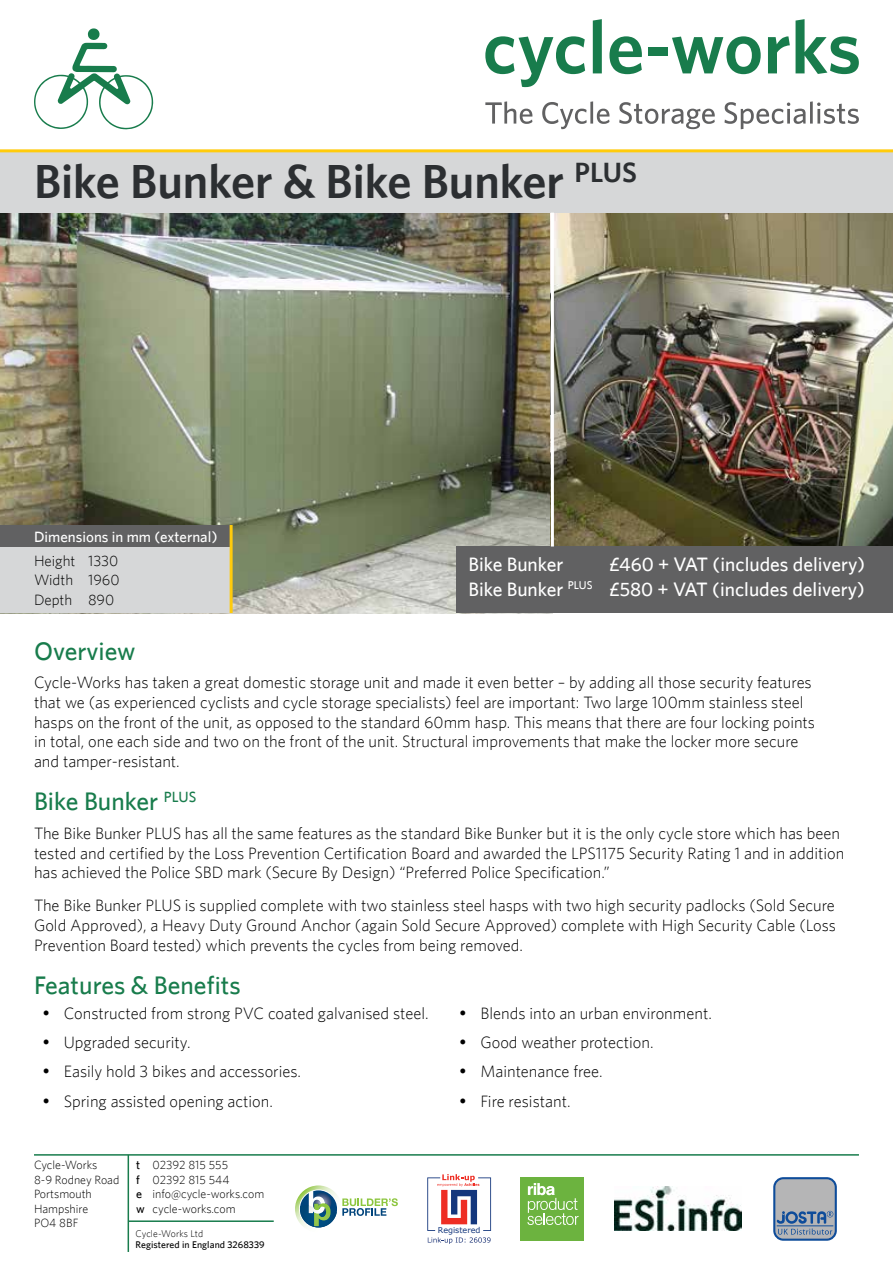
<style>
.page{position:relative;width:893px;height:1263px;background:#fff}
.page>*{position:absolute;margin:0;border:0;box-sizing:border-box;transform-origin:0 0}
.t1{font:600 48px "Whitney";color:#2c2f32}
.t2{font:500 25.5px "Whitney";color:#187c4c}
.t3{font:500 19.5px/25px "Whitney";color:#fff;text-align:right}
.t4{font:300 16.5px/19.8px "Whitney";color:#000}
.t5{font:300 15px/19.5px "Whitney";color:#000;text-align:justify}
.t6{font:500 15px "Whitney";color:#fff}
.t7{font:300 12px "Whitney";color:#000}
.t8{font:500 9.75px "Whitney";letter-spacing:.01em;color:#000}
.t9{font:300 9.75px "Whitney";color:#000}
.t10{font:7.95px "Verdana";color:#14377d}
.s1{font-weight:500}
</style>
<div class="page">
<hr style="left:128px;top:1155px;width:1px;height:97px;background:#187c4c">
<hr style="left:34px;top:1154px;width:825px;height:1px;background:#187c4c">
<hr style="left:128px;top:1220px;width:146px;height:2px;background:#187c4c">
<svg style="left:773px;top:1177px;width:64px;height:64px;background:#909fb1"></svg>
<svg style="left:427px;top:1174px;width:64px;height:57px"></svg>
<svg style="left:428px;top:1237px;width:63px;height:7px"></svg>
<div style="left:520px;top:1177px;width:64px;height:64px;background:#6cb33f"></div>
<svg style="left:527px;top:1183px;width:52px;height:42px"></svg>
<img style="left:615px;top:1187px;width:127px;height:44px">
<svg style="left:295px;top:1185px;width:103px;height:43px"></svg>
<img style="left:0;top:213px;width:551px;height:400px">
<img style="left:554px;top:213px;width:339px;height:333px">
<div style="left:0;top:545px;width:230px;height:68px;background:#d6d7d8"></div>
<div style="left:0;top:525px;width:230px;height:21px;background:#616162"></div>
<hr style="left:230px;top:525px;width:3px;height:88px;background:#ffcb0b">
<svg style="left:34px;top:28px;width:119px;height:101px"></svg>
<svg style="left:485px;top:36px;width:100px;height:51px"></svg>
<svg style="left:593px;top:19px;width:9px;height:54px"></svg>
<svg style="left:609px;top:36px;width:33px;height:38px"></svg>
<div style="left:648px;top:47px;width:20px;height:9px;background:#187c4c"></div>
<svg style="left:672px;top:36px;width:89px;height:38px"></svg>
<svg style="left:768px;top:19px;width:91px;height:55px"></svg>
<svg style="left:485px;top:101px;width:47px;height:23px"></svg>
<svg style="left:542px;top:102px;width:45px;height:27px"></svg>
<hr style="left:590px;top:101px;width:3px;height:23px;background:#616162">
<svg style="left:597px;top:109px;width:12px;height:15px"></svg>
<svg style="left:619px;top:102px;width:96px;height:27px"></svg>
<svg style="left:724px;top:102px;width:81px;height:27px"></svg>
<hr style="left:810px;top:101px;width:3px;height:23px;background:#616162">
<svg style="left:817px;top:102px;width:42px;height:22px"></svg>
<div style="left:0;top:151px;width:893px;height:62px;background:#d6d7d8"></div>
<hr style="left:0;top:149px;width:893px;height:3px;background:#ffcb0b">
<div style="left:457px;top:546px;width:436px;height:67px;background:#616162"></div>
<h1 class="t1" style="left:34px;top:152px;width:604px">Bike Bunker &amp; Bike Bunker <sup>PLUS</sup></h1>
<p class="t6" style="left:34px;top:528px;width:185px">Dimensions in mm (external)</p>
<p class="t5" style="left:34px;top:550px;width:87px">Height 1330<br>Width 1960<br>Depth 890</p>
<p class="t3" style="left:468px;top:551px;width:398px">£460 + VAT (includes delivery)<br>Bike Bunker <sup>PLUS</sup> £580 + VAT (includes delivery)</p>
<p class="t3" style="left:468px;top:551px;width:96px">Bike Bunker</p>
<h2 class="t2" style="left:34px;top:635px;width:103px">Overview</h2>
<p class="t4" style="left:34px;top:672px;width:783px">Cycle-Works has taken a great domestic storage unit and made it even better – by adding all those security features that we (as experienced cyclists and cycle storage specialists) feel are important: Two large 100mm stainless steel hasps on the front of the unit, as opposed to the standard 60mm hasp. This means that there are four locking points in total, one each side and two on the front of the unit. Structural improvements that make the locker more secure and tamper-resistant.</p>
<h2 class="t2" style="left:34px;top:786px;width:164px">Bike Bunker <sup>PLUS</sup></h2>
<p class="t4" style="left:34px;top:823px;width:812px">The Bike Bunker PLUS has all the same features as the standard Bike Bunker but it is the only cycle store which has been tested and certified by the Loss Prevention Certification Board and awarded the LPS1175 Security Rating 1 and in addition has achieved the Police SBD mark (Secure By Design) “Preferred Police Specification.”</p>
<p class="t4" style="left:34px;top:895px;width:803px;text-align:justify">The Bike Bunker PLUS is supplied complete with two stainless steel hasps with two high security padlocks (Sold Secure Gold Approved), a Heavy Duty Ground Anchor (again Sold Secure Approved) complete with High Security Cable (Loss Prevention Board tested) which prevents the cycles from being removed.</p>
<h2 class="t2" style="left:34px;top:970px;width:208px">Features &amp; Benefits</h2>
<p class="t4" style="left:43px;top:1003px;width:388px">• Constructed from strong PVC coated galvanised steel.</p>
<p class="t4" style="left:42px;top:1032px;width:150px">• Upgraded security.</p>
<p class="t4" style="left:42px;top:1061px;width:260px">• Easily hold 3 bikes and accessories.</p>
<p class="t4" style="left:42px;top:1091px;width:232px">• Spring assisted opening action.</p>
<p class="t4" style="left:459px;top:1003px;width:254px">• Blends into an urban environment.</p>
<p class="t4" style="left:459px;top:1032px;width:196px">• Good weather protection.</p>
<p class="t4" style="left:459px;top:1061px;width:145px">• Maintenance free.</p>
<p class="t4" style="left:459px;top:1091px;width:113px">• Fire resistant.</p>
<p class="t7" style="left:34px;top:1158px;width:65px">Cycle-Works</p>
<p class="t7" style="left:136px;top:1158px;width:94px"><span class="s1">t</span> 02392 815 555</p>
<p class="t7" style="left:34px;top:1172px;width:87px">8-9 Rodney Road</p>
<p class="t7" style="left:136px;top:1172px;width:95px"><span class="s1">f</span> 02392 815 544</p>
<p class="t7" style="left:34px;top:1187px;width:59px">Portsmouth</p>
<p class="t7" style="left:136px;top:1187px;width:130px"><span class="s1">e</span> info@cycle-works.com</p>
<p class="t7" style="left:34px;top:1201px;width:56px">Hampshire</p>
<p class="t7" style="left:136px;top:1201px;width:101px"><span class="s1">w</span> cycle-works.com</p>
<p class="t7" style="left:34px;top:1216px;width:46px">PO4 8BF</p>
<p class="t9" style="left:136px;top:1228px;width:69px">Cycle-Works Ltd</p>
<p class="t8" style="left:136px;top:1239px;width:131px">Registered in England 3268339</p>
<p class="t10" style="left:438px;top:1224px;width:44px">Registered</p>
</div>
